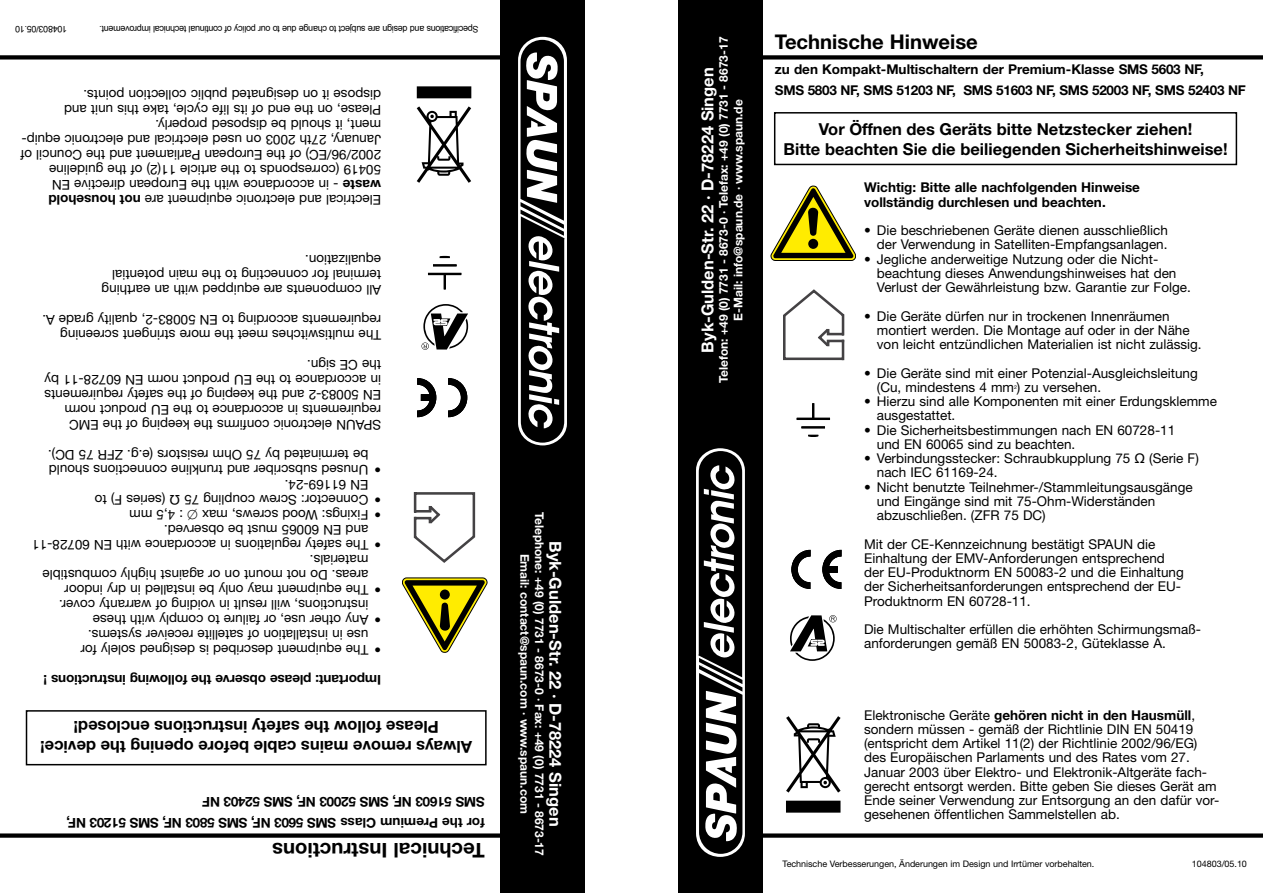
<style>
.page{position:relative;width:1263px;height:893px;background:#fff}
.page>*{position:absolute;margin:0;border:0;box-sizing:border-box;transform-origin:0 0}
.t1{font:700 20.25px "Helvetica Neue";color:#000}
.t2{font:700 16.5px/19.8px "Helvetica Neue";color:#000;text-align:center}
.t3{font:700 16.5px "Helvetica Neue";color:#fff}
.t4{font:13.5px/14.2px "Helvetica Neue";color:#000}
.t5{font:700 13.5px/21px "Helvetica Neue";letter-spacing:-.01em;color:#000}
.t6{font:700 12px/14.4px "Helvetica Neue";color:#fff;text-align:center}
.t7{font:9px "Arial";letter-spacing:-.03em;color:#000}
.t8{font:9px "Helvetica Neue";letter-spacing:-.005em;color:#000}
.t9{font:5.25px "Helvetica Neue";color:#000}
.s1{font-weight:700}
</style>
<div class="page">
<div style="left:754px;top:55px;width:509px;height:5px;background:#000"></div>
<div style="left:759px;top:833px;width:504px;height:5px;background:#000"></div>
<div style="left:26px;top:710px;width:461px;height:55px;border:2px solid #000"></div>
<hr style="left:428px;top:273px;width:34px;height:2px;background:#000">
<svg style="left:440px;top:256px;width:10px;height:2px"></svg>
<svg style="left:444px;top:275px;width:2px;height:15px"></svg>
<hr style="left:433px;top:264px;width:24px;height:3px;background:#000">
<svg style="left:448px;top:378px;width:19px;height:39px"></svg>
<svg style="left:417px;top:378px;width:20px;height:39px"></svg>
<div style="left:421px;top:395px;width:9px;height:5px;background:#000"></div>
<div style="left:421px;top:394px;width:10px;height:7px;border:1px solid #000"></div>
<svg style="left:414px;top:492px;width:61px;height:71px"></svg>
<svg style="left:402px;top:578px;width:85px;height:74px"></svg>
<svg style="left:417px;top:86px;width:54px;height:97px"></svg>
<svg style="left:421px;top:304px;width:47px;height:46px"></svg>
<div style="left:0;top:833px;width:501px;height:5px;background:#000"></div>
<div style="left:0;top:55px;width:500px;height:5px;background:#000"></div>
<div style="left:678px;top:0;width:84px;height:893px;background:#000"></div>
<svg style="left:696px;top:448px;width:49px;height:409px"></svg>
<div style="left:500px;top:0;width:85px;height:893px;background:#000"></div>
<svg style="left:518px;top:37px;width:49px;height:409px"></svg>
<hr style="left:796px;top:418px;width:34px;height:2px;background:#000">
<svg style="left:808px;top:435px;width:10px;height:2px"></svg>
<svg style="left:812px;top:403px;width:2px;height:15px"></svg>
<hr style="left:801px;top:426px;width:24px;height:3px;background:#000">
<svg style="left:791px;top:550px;width:20px;height:39px"></svg>
<svg style="left:822px;top:550px;width:19px;height:39px"></svg>
<div style="left:828px;top:567px;width:9px;height:5px;background:#000"></div>
<div style="left:828px;top:566px;width:10px;height:7px;border:1px solid #000"></div>
<svg style="left:783px;top:289px;width:61px;height:71px"></svg>
<svg style="left:771px;top:186px;width:85px;height:75px"></svg>
<svg style="left:786px;top:716px;width:54px;height:97px"></svg>
<svg style="left:790px;top:615px;width:46px;height:46px"></svg>
<div style="left:774px;top:112px;width:463px;height:53px;border:2px solid #000"></div>
<p class="t7" style="left:67px;top:36px;width:54px;rotate:-180deg">104803/05.10</p>
<p class="t7" style="left:479px;top:36px;width:381px;rotate:-180deg">Specifications and design are subject to change due to our policy of continual technical improvement.</p>
<p class="t4" style="left:381px;top:207px;width:362px;line-height:15px;rotate:-180deg">Electrical and electronic equipment are <span class="s1">not household waste</span> - in accordance with the European directive EN 50419 (corresponds to the article 11(2) of the guideline 2002/96/EC) of the European Parliament and the Council of January, 27th 2003 on used electrical and electronic equip&shy;ment, it should be disposed properly.<br>Please, on the end of its life cycle, take this unit and dispose it on designated public collection points.</p>
<p class="t4" style="left:381px;top:297px;width:281px;line-height:15px;rotate:-180deg">All components are equipped with an earthing terminal for connecting to the main potential equalization.</p>
<p class="t4" style="left:381px;top:342px;width:340px;line-height:15px;rotate:-180deg">The multiswitches meet the more stringent screening requirements according to EN 50083-2, quality grade A.</p>
<p class="t4" style="left:381px;top:432px;width:338px;line-height:15px;rotate:-180deg">SPAUN electronic confirms the keeping of the EMC requirements in accordance to the EU product norm EN 50083-2 and the keeping of the safety requirements in accordance to the EU product norm EN 60728-11 by the CE sign.</p>
<p class="t4" style="left:381px;top:477px;width:335px;line-height:15px;text-align:right;rotate:-180deg">• Unused subscriber and trunkline connections should be terminated by 75 Ohm resistors (e.g. ZFR 75 DC).</p>
<p class="t4" style="left:165px;top:507px;width:72px;rotate:-180deg">(series F) to</p>
<p class="t4" style="left:368px;top:507px;width:186px;line-height:15px;text-indent:-13px;rotate:-180deg">• Connector: Screw coupling 75<br>EN 61169-24.</p>
<p class="t4" style="left:183px;top:522px;width:55px;rotate:-180deg">: 4,5 mm</p>
<p class="t4" style="left:381px;top:522px;width:180px;rotate:-180deg">• Fixings: Wood screws, max</p>
<p class="t4" style="left:368px;top:537px;width:206px;rotate:-180deg">and EN 60065 must be observed.</p>
<p class="t4" style="left:381px;top:552px;width:350px;rotate:-180deg">• The safety regulations in accordance with EN 60728-11</p>
<p class="t4" style="left:368px;top:597px;width:327px;line-height:15px;text-indent:-13px;rotate:-180deg">• The equipment may only be installed in dry indoor areas. Do not mount on or against highly combustible materials.</p>
<p class="t4" style="left:368px;top:627px;width:311px;line-height:15px;text-indent:-13px;rotate:-180deg">• Any other use, or failure to comply with these instructions, will result in voiding of warranty cover.</p>
<p class="t4" style="left:381px;top:657px;width:302px;line-height:15px;text-align:center;rotate:-180deg">• The equipment described is designed solely for use in installation of satellite receiver systems.</p>
<p class="t5" style="left:381px;top:690px;width:339px;rotate:-180deg">Important: please observe the following instructions !</p>
<p class="t2" style="left:472px;top:757px;width:433px;rotate:-180deg">Always remove mains cable before opening the device!<br>Please follow the safety instructions enclosed!</p>
<p class="t5" style="left:485px;top:834px;width:420px;rotate:-180deg">for the Premium Class SMS 5603 NF, SMS 5803 NF, SMS 51203 NF,<br>SMS 51603 NF, SMS 52003 NF, SMS 52403 NF</p>
<h1 class="t1" style="left:485px;top:863px;width:214px;rotate:-180deg">Technical Instructions</h1>
<p class="t6" style="left:547px;top:512px;width:346px;rotate:90deg">Telephone: +49 (0) 7731 - 8673-0 · Fax: +49 (0) 7731 - 8673-17<br>Email: contact@spaun.com · www.spaun.com</p>
<p class="t3" style="left:565px;top:541px;width:287px;rotate:90deg">Byk-Gulden-Str. 22 · D-78224 Singen</p>
<p class="t6" style="left:716px;top:383px;width:348px;rotate:-90deg">Telefon: +49 (0) 7731 - 8673-0 · Telefax: +49 (0) 7731 - 8673-17<br>E-Mail: info@spaun.de · www.spaun.de</p>
<p class="t3" style="left:697px;top:353px;width:287px;rotate:-90deg">Byk-Gulden-Str. 22 · D-78224 Singen</p>
<h1 class="t1" style="left:775px;top:29px;width:205px">Technische Hinweise</h1>
<p class="t5" style="left:775px;top:59px;width:472px">zu den Kompakt-Multischaltern der Premium-Klasse SMS 5603 NF,<br>SMS 5803 NF, SMS 51203 NF, SMS 51603 NF, SMS 52003 NF, SMS 52403 NF</p>
<p class="t2" style="left:783px;top:119px;width:446px">Vor Öffnen des Geräts bitte Netzstecker ziehen!<br>Bitte beachten Sie die beiliegenden Sicherheitshinweise!</p>
<p class="t5" style="left:864px;top:180px;width:277px;line-height:14.2px">Wichtig: Bitte alle nachfolgenden Hinweise vollständig durchlesen und beachten.</p>
<p class="t4" style="left:864px;top:223px;width:305px;text-align:right">• Die beschriebenen Geräte dienen ausschließlich der Verwendung in Satelliten-Empfangsanlagen.</p>
<p class="t4" style="left:877px;top:251px;width:315px;text-indent:-13px">• Jegliche anderweitige Nutzung oder die Nicht&shy;beachtung dieses Anwendungshinweises hat den<br>Verlust der Gewährleistung bzw. Garantie zur Folge.</p>
<p class="t4" style="left:877px;top:308px;width:326px;text-indent:-13px">• Die Geräte dürfen nur in trockenen Innenräumen montiert werden. Die Montage auf oder in der Nähe von leicht entzündlichen Materialien ist nicht zulässig.</p>
<p class="t4" style="left:877px;top:365px;width:322px;text-indent:-13px">• Die Geräte sind mit einer Potenzial-Ausgleichsleitung (Cu, mindestens 4 mm ) zu versehen.</p>
<p class="t9" style="left:1014px;top:384px;width:4px">2</p>
<p class="t4" style="left:877px;top:394px;width:342px;text-indent:-13px">• Hierzu sind alle Komponenten mit einer Erdungsklemme ausgestattet.</p>
<p class="t4" style="left:877px;top:422px;width:300px;text-indent:-13px">• Die Sicherheitsbestimmungen nach EN 60728-11 und EN 60065 sind zu beachten.</p>
<p class="t4" style="left:864px;top:451px;width:268px">• Verbindungsstecker: Schraubkupplung 75</p>
<p class="t4" style="left:1149px;top:451px;width:51px">(Serie F)</p>
<p class="t4" style="left:877px;top:465px;width:122px">nach IEC 61169-24.</p>
<p class="t4" style="left:877px;top:479px;width:317px;text-indent:-13px">• Nicht benutzte Teilnehmer-/Stammleitungsausgänge und Eingänge sind mit 75-Ohm-Widerständen abzuschließen. (ZFR 75 DC)</p>
<p class="t4" style="left:864px;top:536px;width:321px">Mit der CE-Kennzeichnung bestätigt SPAUN die Einhaltung der EMV-Anforderungen entsprechend der EU-Produktnorm EN 50083-2 und die Einhaltung der Sicherheitsanforderungen entsprechend der EU-Produktnorm EN 60728-11.</p>
<p class="t4" style="left:864px;top:622px;width:338px">Die Multischalter erfüllen die erhöhten Schirmungsmaß&shy;anforderungen gemäß EN 50083-2, Güteklasse A.</p>
<p class="t4" style="left:864px;top:707px;width:357px">Elektronische Geräte <span class="s1">gehören nicht in den Hausmüll</span>, sondern müssen - gemäß der Richtlinie DIN EN 50419 (entspricht dem Artikel 11(2) der Richtlinie 2002/96/EG) des Europäischen Parlaments und des Rates vom 27.<br>Januar 2003 über Elektro- und Elektronik-Altgeräte fach&shy;gerecht entsorgt werden. Bitte geben Sie dieses Gerät am Ende seiner Verwendung zur Entsorgung an den dafür vor&shy;gesehenen öffentlichen Sammelstellen ab.</p>
<p class="t8" style="left:783px;top:858px;width:313px">Technische Verbesserungen, Änderungen im Design und Irrtümer vorbehalten.</p>
<p class="t8" style="left:1192px;top:858px;width:57px">104803/05.10</p>
</div>
